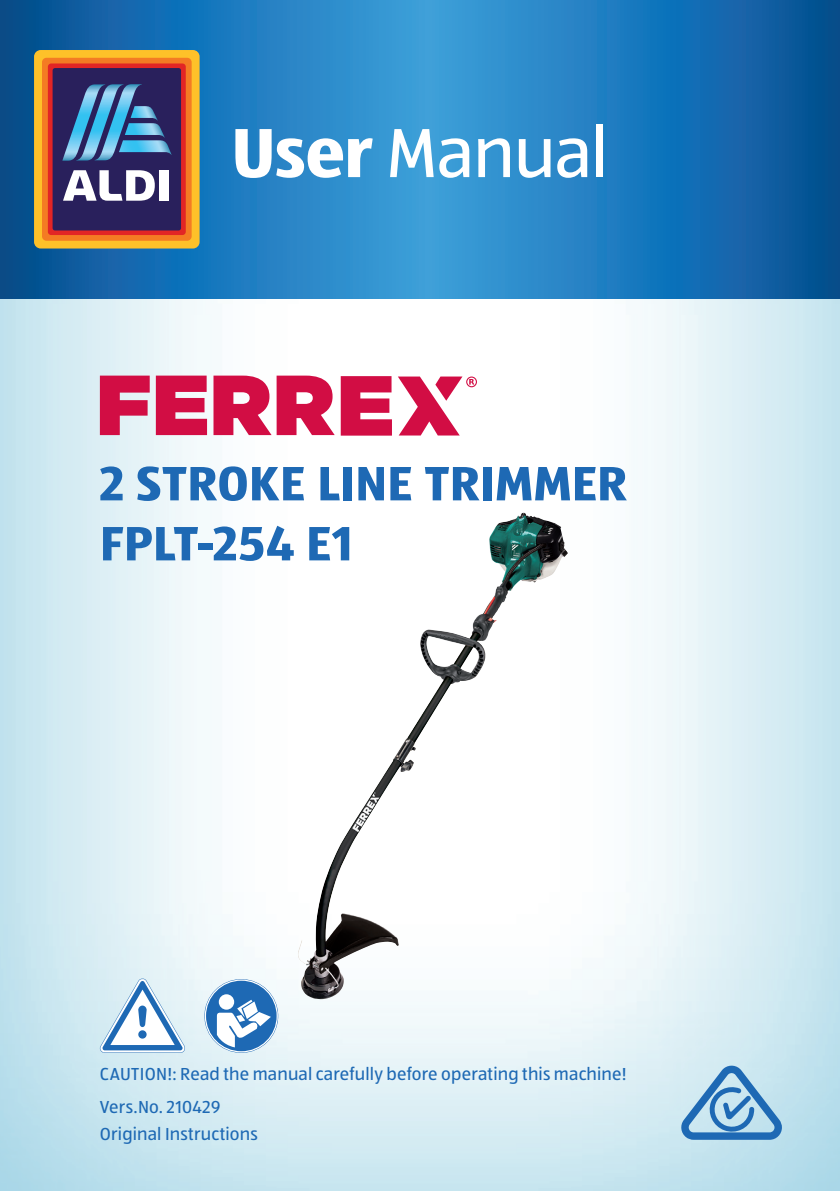
<style>
.page{position:relative;width:840px;height:1191px;background:#fff}
.page>*{position:absolute;margin:0;border:0;box-sizing:border-box;transform-origin:0 0}
.t1{font:72px "ALDISUEDOT";letter-spacing:-.01em;color:#fff}
.t2{font:700 50px/60px "ALDISUEDOT";letter-spacing:.01em;color:#1e69b4}
.t3{font:18px/33px "ALDISUEDOT";letter-spacing:.01em;color:#1e69b4}
.s1{font-weight:700}
</style>
<div class="page">
<img style="left:0;top:298px;width:839px;height:893px">
<svg style="left:100px;top:978px;width:85px;height:74px"></svg>
<svg style="left:205px;top:979px;width:73px;height:73px"></svg>
<svg style="left:0;top:0;width:839px;height:298px;background:#207abb"></svg>
<svg style="left:679px;top:1064px;width:102px;height:75px;background:#91bddc"></svg>
<img style="left:297px;top:513px;width:226px;height:452px">
<div style="left:34px;top:50px;width:165px;height:198px;background:#fec129;border-radius:7px"></div>
<div style="left:42px;top:58px;width:149px;height:183px;background:#f47b23;border-radius:4px"></div>
<div style="left:48px;top:63px;width:138px;height:172px;background:#e22525;border-radius:3px"></div>
<div style="left:53px;top:68px;width:128px;height:162px;background:#29205c;border-radius:2px"></div>
<div style="left:160px;top:170px;width:9px;height:31px;background:#fff"></div>
<svg style="left:63px;top:170px;width:92px;height:31px"></svg>
<svg style="left:62px;top:84px;width:109px;height:77px"></svg>
<svg style="left:100px;top:375px;width:50px;height:60px;background:#d75078"></svg>
<svg style="left:156px;top:375px;width:51px;height:60px;background:#d6315f"></svg>
<svg style="left:213px;top:375px;width:121px;height:60px"></svg>
<svg style="left:340px;top:376px;width:136px;height:59px"></svg>
<h1 class="t1" style="left:231px;top:106px;width:378px"><span class="s1">User</span> Manual</h1>
<h2 class="t2" style="left:100px;top:452px;width:528px">2 STROKE LINE TRIMMER<br>FPLT-254 E1</h2>
<p class="t3" style="left:100px;top:1056px;width:528px">CAUTION!: Read the manual carefully before operating this machine!<br>Vers.No. 210429</p>
<p class="t3" style="left:100px;top:1116px;width:159px">Original Instructions</p>
</div>
